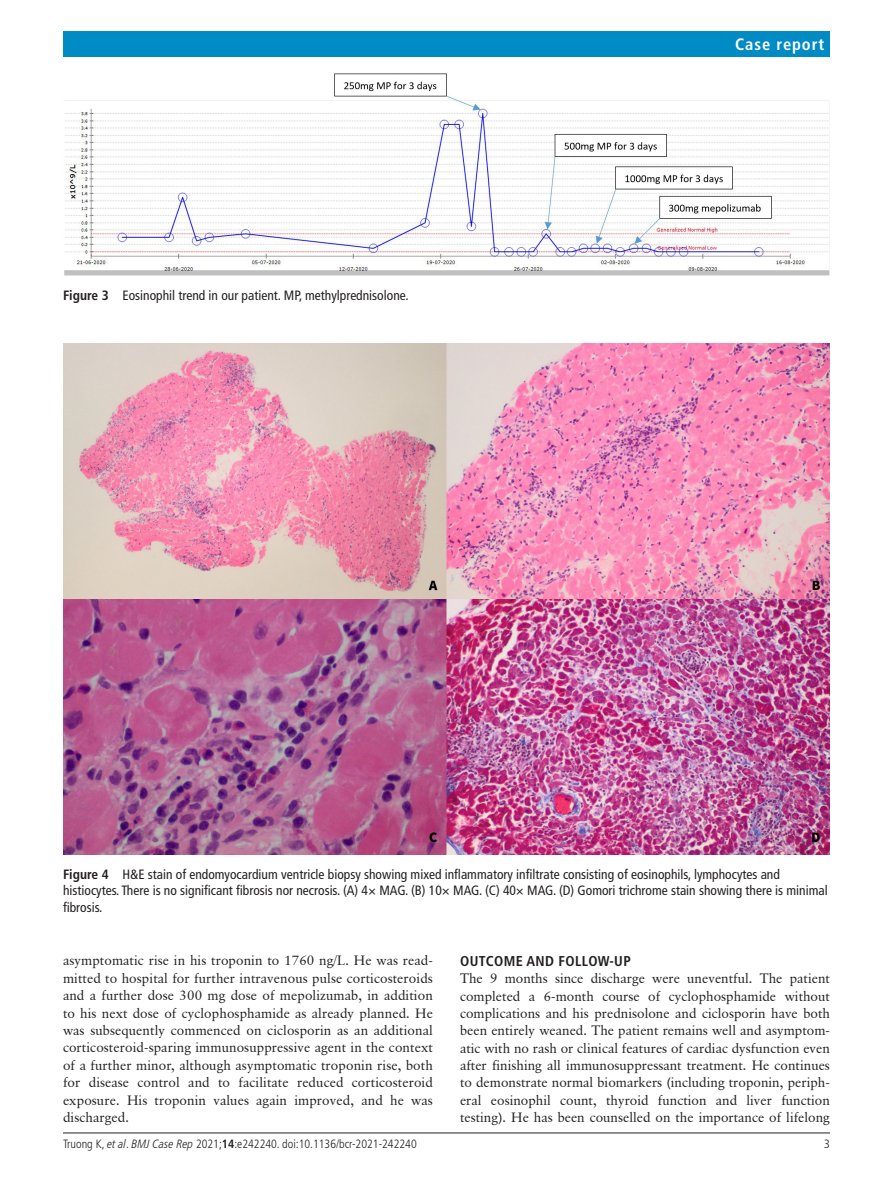
<style>
.page{position:relative;width:893px;height:1191px;background:#fff}
.page>*{position:absolute;margin:0;border:0;box-sizing:border-box;transform-origin:0 0}
.t1{font:700 condensed 16.5px "Frutiger LT Pro";letter-spacing:.055em;color:#fff}
.t2{font:700 condensed 14.25px "Frutiger LT Pro";letter-spacing:.025em;color:#231f20}
.t3{font:13.5px/17.4px "Classical Garamond BT";color:#231f20;text-align:justify}
.t4{font:condensed 13.5px/16.5px "Frutiger LT Pro";color:#231f20}
.t5{font:300 condensed 12px "Frutiger LT Pro";color:#231f20}
.s1{font-weight:700}
.s2{font-style:italic}
</style>
<div class="page">
<hr style="left:63px;top:1132px;width:767px;height:1px;background:#231f20">
<div style="left:63px;top:31px;width:767px;height:25px;background:#008bc5"></div>
<img style="left:64px;top:73px;width:766px;height:203px">
<img style="left:63px;top:343px;width:767px;height:512px">
<p class="t4" style="left:63px;top:287px;width:347px"><span class="s1">Figure 3</span> Eosinophil trend in our patient. MP, methylprednisolone.</p>
<p class="t1" style="left:735px;top:34px;width:91px">Case report</p>
<p class="t4" style="left:63px;top:866px;width:766px"><span class="s1">Figure 4</span> H&amp;E stain of endomyocardium ventricle biopsy showing mixed inflammatory infiltrate consisting of eosinophils, lymphocytes and histiocytes. There is no significant fibrosis nor necrosis. (A) 4× MAG. (B) 10× MAG. (C) 40× MAG. (D) Gomori trichrome stain showing there is minimal fibrosis.</p>
<p class="t3" style="left:63px;top:951px;width:371px">asymptomatic rise in his troponin to 1760 ng/L. He was read&shy;mitted to hospital for further intravenous pulse corticosteroids and a further dose 300 mg dose of mepolizumab, in addition to his next dose of cyclophosphamide as already planned. He was subsequently commenced on ciclosporin as an additional corticosteroid-sparing immunosuppressive agent in the context of a further minor, although asymptomatic troponin rise, both for disease control and to facilitate reduced corticosteroid exposure. His troponin values again improved, and he was discharged.</p>
<p class="t2" style="left:460px;top:952px;width:172px">OUTCOME AND FOLLOW-UP</p>
<p class="t3" style="left:460px;top:969px;width:371px">The 9 months since discharge were uneventful. The patient completed a 6-month course of cyclophosphamide without complications and his prednisolone and ciclosporin have both been entirely weaned. The patient remains well and asymptom&shy;atic with no rash or clinical features of cardiac dysfunction even after finishing all immunosuppressant treatment. He continues to demonstrate normal biomarkers (including troponin, periph&shy;eral eosinophil count, thyroid function and liver function testing). He has been counselled on the importance of lifelong</p>
<p class="t5" style="left:63px;top:1136px;width:355px">Truong K, <span class="s2">et al</span>. <span class="s2">BMJ Case Rep</span> 2021;<span class="s1">14</span>:e242240. doi:10.1136/bcr-2021-242240</p>
<p class="t5" style="left:824px;top:1136px;width:7px">3</p>
</div>
